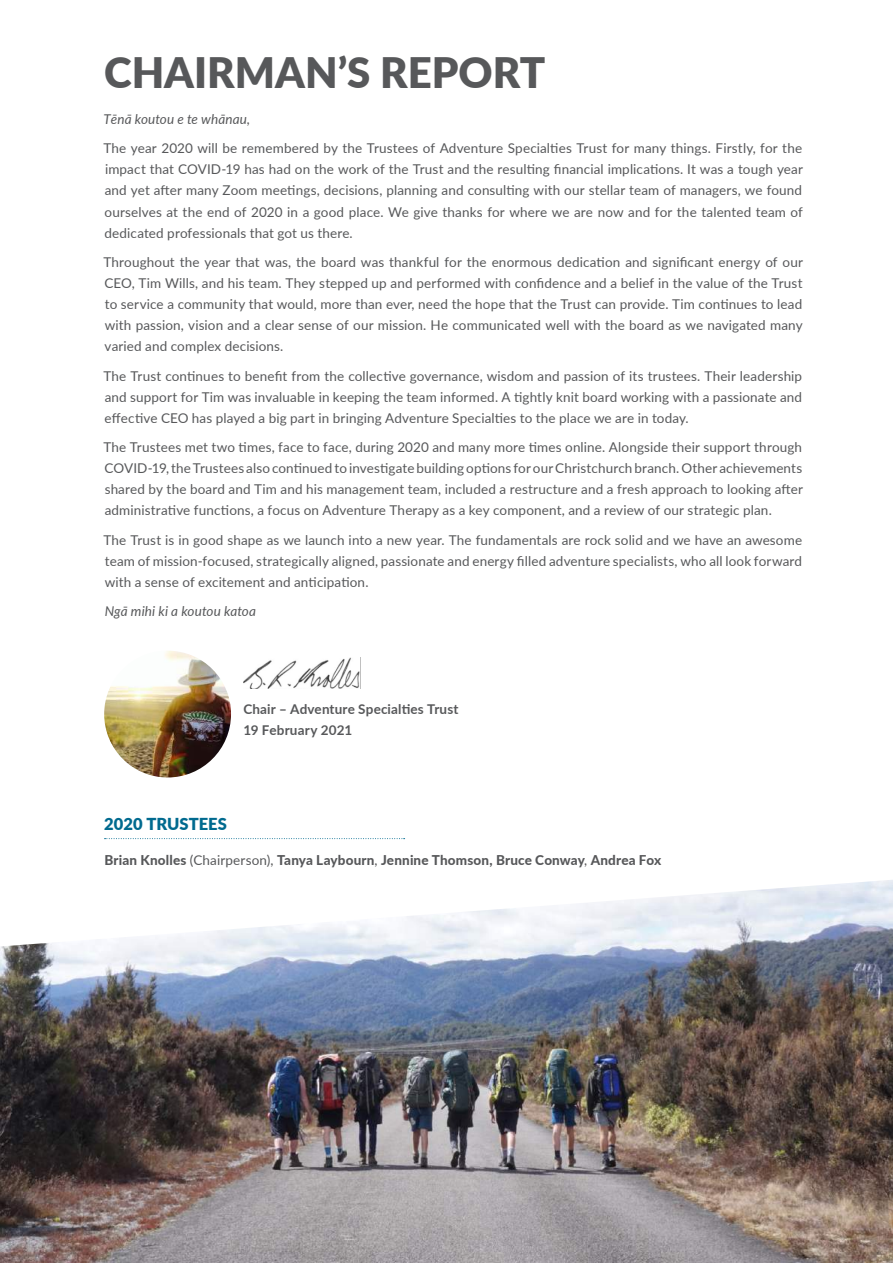
<style>
.page{position:relative;width:893px;height:1263px;background:#fff}
.page>*{position:absolute;margin:0;border:0;box-sizing:border-box;transform-origin:0 0}
.t1{font:900 42px "Lato";color:#57585a}
.t2{font:900 16.5px "Lato";letter-spacing:.005em;color:#006a8f}
.t3{font:13.5px/21px "Lato";letter-spacing:.01em;color:#57585a;text-align:justify}
.t4{font:800 13.5px "Lato";letter-spacing:.01em;color:#57585a}
.t5{font:700 13.5px/21px "Lato";letter-spacing:.01em;color:#57585a}
.t6{font:italic 13.5px "Lato";letter-spacing:.01em;color:#57585a}
.s1{font-weight:400}
</style>
<div class="page">
<img style="left:0;top:880px;width:893px;height:383px">
<svg style="left:105px;top:838px;width:300px;height:1px"></svg>
<img style="left:104px;top:651px;width:127px;height:126px;border-radius:63px">
<img style="left:243px;top:658px;width:118px;height:31px">
<h1 class="t1" style="left:104px;top:41px;width:443px">CHAIRMAN’S REPORT</h1>
<p class="t6" style="left:104px;top:109px;width:148px">Tēnā koutou e te whānau,</p>
<p class="t3" style="left:103px;top:137px;width:701px">The year 2020 will be remembered by the Trustees of Adventure Specialties Trust for many things. Firstly, for the impact that COVID-19 has had on the work of the Trust and the resulting financial implications. It was a tough year and yet after many Zoom meetings, decisions, planning and consulting with our stellar team of managers, we found ourselves at the end of 2020 in a good place. We give thanks for where we are now and for the talented team of dedicated professionals that got us there.</p>
<p class="t3" style="left:103px;top:251px;width:701px">Throughout the year that was, the board was thankful for the enormous dedication and significant energy of our CEO, Tim Wills, and his team. They stepped up and performed with confidence and a belief in the value of the Trust to service a community that would, more than ever, need the hope that the Trust can provide. Tim continues to lead with passion, vision and a clear sense of our mission. He communicated well with the board as we navigated many varied and complex decisions.</p>
<p class="t3" style="left:103px;top:365px;width:700px">The Trust continues to benefit from the collective governance, wisdom and passion of its trustees. Their leadership and support for Tim was invaluable in keeping the team informed. A tightly knit board working with a passionate and effective CEO has played a big part in bringing Adventure Specialties to the place we are in today.</p>
<p class="t3" style="left:103px;top:436px;width:701px">The Trustees met two times, face to face, during 2020 and many more times online. Alongside their support through COVID-19, the Trustees also continued to investigate building options for our Christchurch branch. Other achievements shared by the board and Tim and his management team, included a restructure and a fresh approach to looking after administrative functions, a focus on Adventure Therapy as a key component, and a review of our strategic plan.</p>
<p class="t3" style="left:103px;top:529px;width:700px">The Trust is in good shape as we launch into a new year. The fundamentals are rock solid and we have an awesome team of mission-focused, strategically aligned, passionate and energy filled adventure specialists, who all look forward with a sense of excitement and anticipation.</p>
<p class="t6" style="left:105px;top:601px;width:153px">Ngā mihi ki a koutou katoa</p>
<p class="t5" style="left:243px;top:698px;width:217px">Chair – Adventure Specialties Trust<br>19 February 2021</p>
<p class="t2" style="left:104px;top:811px;width:124px">2020 TRUSTEES</p>
<p class="t4" style="left:104px;top:850px;width:558px">Brian Knolles <span class="s1">(Chairperson),</span> Tanya Laybourn<span class="s1">,</span> Jennine Thomson, Bruce Conway<span class="s1">,</span> Andrea Fox</p>
</div>
